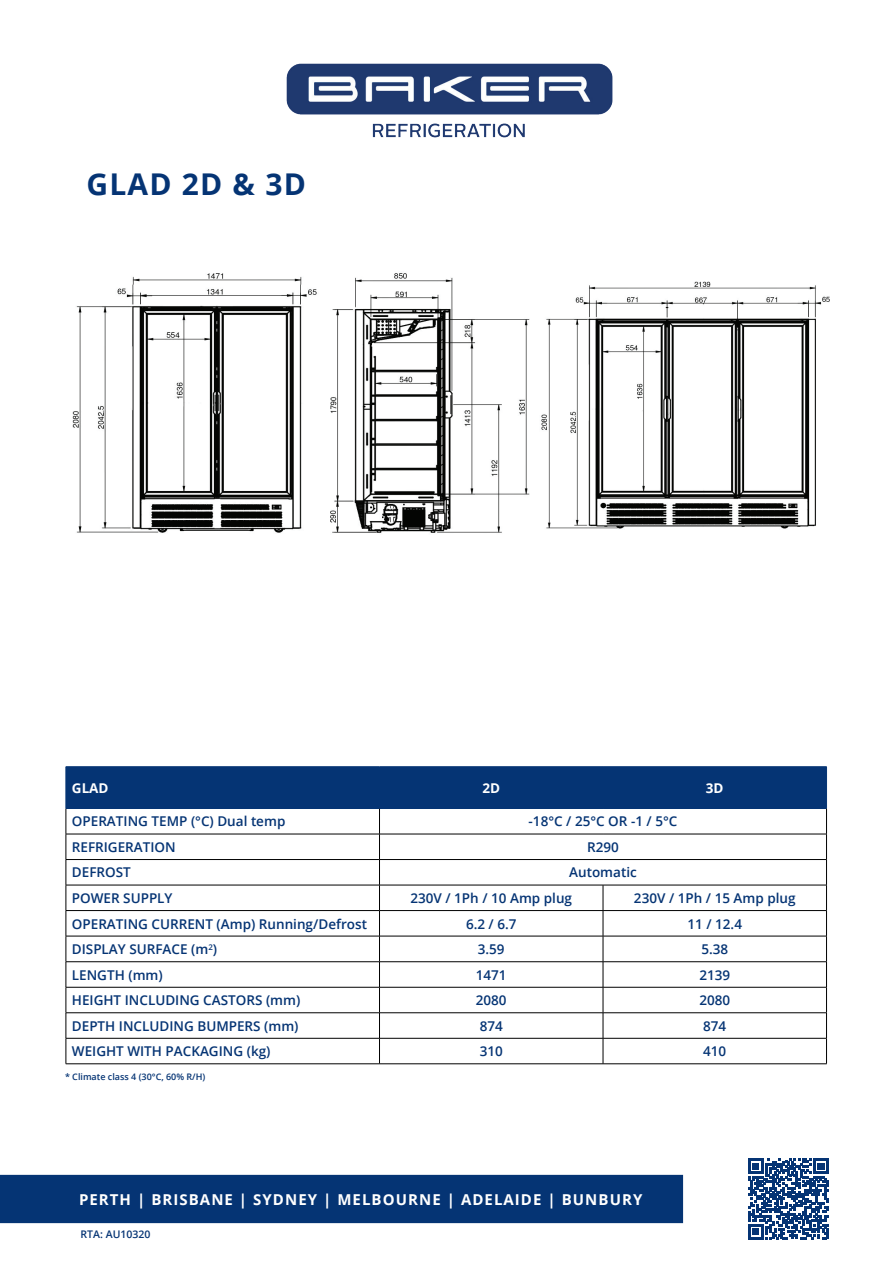
<style>
.page{position:relative;width:893px;height:1263px;background:#fff}
.page>*{position:absolute;margin:0;border:0;box-sizing:border-box;transform-origin:0 0}
.t1{font:700 30px "Open Sans";letter-spacing:.04em;color:#053474}
.t2{font:700 15px "Open Sans";letter-spacing:.07em;color:#fff}
.t3{font:600 13.5px "Open Sans";color:#053474}
.t4{font:700 13.5px "Open Sans";color:#fff}
.t5{font:600 10.5px "Open Sans";color:#053474}
.t6{font:600 9px "Open Sans";color:#053474}
</style>
<div class="page">
<hr style="left:66px;top:766px;width:313px;height:1px;background:#053474">
<hr style="left:379px;top:766px;width:224px;height:1px;background:#053474">
<hr style="left:603px;top:766px;width:224px;height:1px;background:#053474">
<svg style="left:66px;top:767px;width:761px;height:296px"></svg>
<hr style="left:66px;top:1063px;width:313px;height:1px;background:#000">
<hr style="left:379px;top:1063px;width:224px;height:1px;background:#000">
<hr style="left:603px;top:1063px;width:224px;height:1px;background:#000">
<img style="left:72px;top:273px;width:245px;height:260px">
<img style="left:541px;top:281px;width:288px;height:248px">
<img style="left:330px;top:273px;width:200px;height:260px">
<div style="left:0;top:1175px;width:683px;height:48px;background:#053474"></div>
<svg style="left:748px;top:1159px;width:80px;height:80px"></svg>
<img style="left:286px;top:63px;width:327px;height:75px">
<h1 class="t1" style="left:87px;top:163px;width:221px">GLAD 2D &amp; 3D</h1>
<p class="t4" style="left:72px;top:778px;width:38px">GLAD</p>
<p class="t4" style="left:482px;top:778px;width:19px">2D</p>
<p class="t4" style="left:706px;top:778px;width:19px">3D</p>
<p class="t3" style="left:72px;top:812px;width:215px">OPERATING TEMP (°C) Dual temp</p>
<p class="t3" style="left:529px;top:812px;width:150px">-18°C / 25°C OR -1 / 5°C</p>
<p class="t3" style="left:72px;top:838px;width:105px">REFRIGERATION</p>
<p class="t3" style="left:587px;top:838px;width:33px">R290</p>
<p class="t3" style="left:72px;top:863px;width:60px">DEFROST</p>
<p class="t3" style="left:569px;top:863px;width:69px">Automatic</p>
<p class="t3" style="left:72px;top:889px;width:102px">POWER SUPPLY</p>
<p class="t3" style="left:410px;top:889px;width:163px">230V / 1Ph / 10 Amp plug</p>
<p class="t3" style="left:634px;top:889px;width:163px">230V / 1Ph / 15 Amp plug</p>
<p class="t3" style="left:72px;top:914px;width:297px">OPERATING CURRENT (Amp) Running/Defrost</p>
<p class="t3" style="left:466px;top:914px;width:52px">6.2 / 6.7</p>
<p class="t3" style="left:687px;top:914px;width:56px">11 / 12.4</p>
<p class="t3" style="left:72px;top:940px;width:147px">DISPLAY SURFACE (m<sup>2</sup>)</p>
<p class="t3" style="left:478px;top:940px;width:28px">3.59</p>
<p class="t3" style="left:701px;top:940px;width:28px">5.38</p>
<p class="t3" style="left:72px;top:965px;width:92px">LENGTH (mm)</p>
<p class="t3" style="left:476px;top:965px;width:32px">1471</p>
<p class="t3" style="left:699px;top:965px;width:32px">2139</p>
<p class="t3" style="left:72px;top:991px;width:230px">HEIGHT INCLUDING CASTORS (mm)</p>
<p class="t3" style="left:476px;top:991px;width:32px">2080</p>
<p class="t3" style="left:699px;top:991px;width:32px">2080</p>
<p class="t3" style="left:72px;top:1016px;width:228px">DEPTH INCLUDING BUMPERS (mm)</p>
<p class="t3" style="left:480px;top:1016px;width:25px">874</p>
<p class="t3" style="left:703px;top:1016px;width:25px">874</p>
<p class="t3" style="left:72px;top:1042px;width:200px">WEIGHT WITH PACKAGING (kg)</p>
<p class="t3" style="left:480px;top:1042px;width:25px">310</p>
<p class="t3" style="left:703px;top:1042px;width:25px">410</p>
<p class="t6" style="left:65px;top:1070px;width:142px">* Climate class 4 (30°C, 60% R/H)</p>
<p class="t2" style="left:79px;top:1189px;width:565px">PERTH | BRISBANE | SYDNEY | MELBOURNE | ADELAIDE | BUNBURY</p>
<p class="t5" style="left:81px;top:1227px;width:71px">RTA: AU10320</p>
</div>
